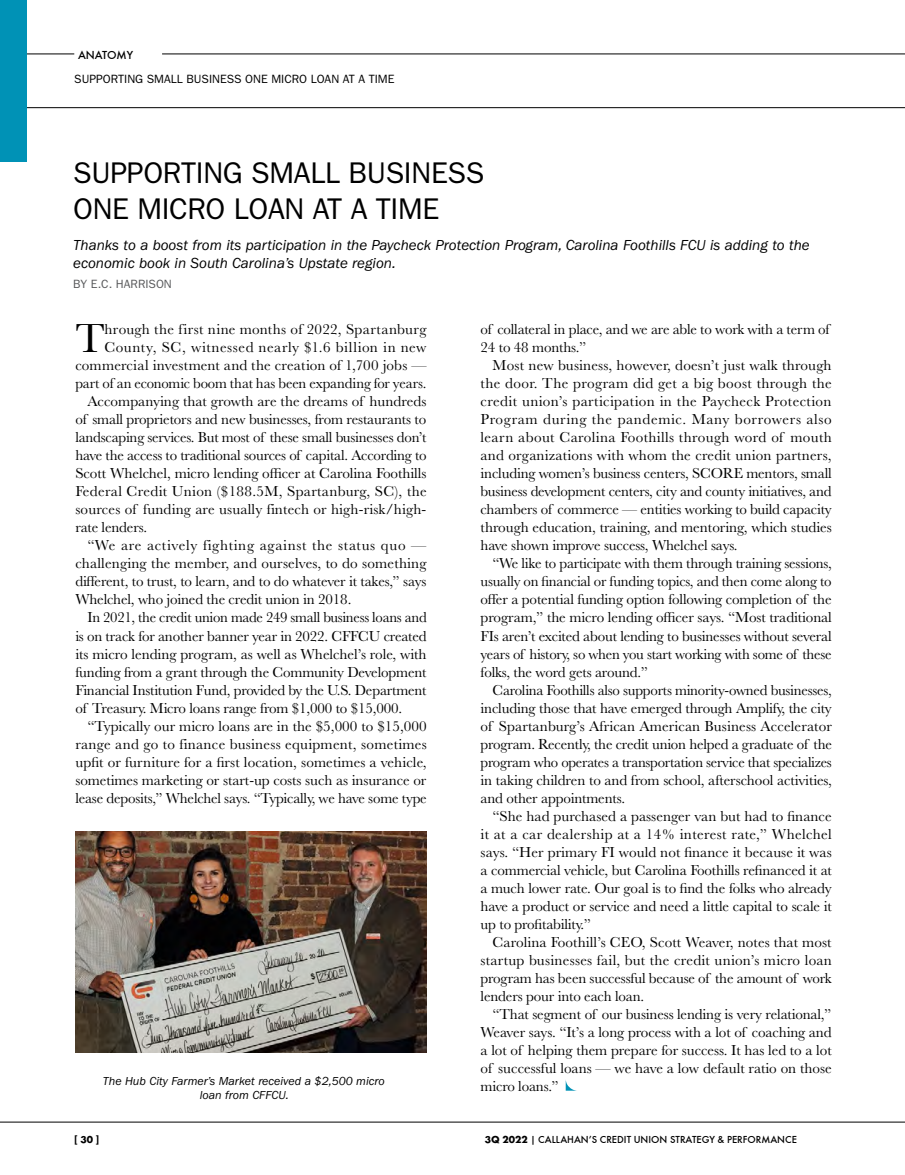
<style>
.page{position:relative;width:905px;height:1175px;background:#fff}
.page>*{position:absolute;margin:0;border:0;box-sizing:border-box;transform-origin:0 0}
.t1{font:42.15px "Baskerville MT Std";color:#000}
.t2{font:30px/36px "ITC Franklin Gothic Std";letter-spacing:-.01em;color:#000}
.t3{font:15px/18px "Baskerville MT Std";letter-spacing:-.01em;color:#000;text-align:justify}
.t4{font:italic 15px/18px "ITC Franklin Gothic Std";color:#000}
.t5{font:15px "Baskerville MT Std";letter-spacing:.015em;color:#000}
.t6{font:15px "Baskerville MT Std";letter-spacing:.01em;color:#000}
.t7{font:15px "Baskerville MT Std";letter-spacing:.02em;color:#000}
.t8{font:15px "Baskerville MT Std";letter-spacing:.045em;color:#000}
.t9{font:15px "Baskerville MT Std";letter-spacing:.035em;color:#000}
.t10{font:italic 12px/14.4px "ITC Franklin Gothic Std";color:#000;text-align:center}
.t11{font:12px "ITC Franklin Gothic Std";color:#000}
.t12{font:12px "ITC Franklin Gothic Std";color:#58595b}
.t13{font:12px "Futura T Medium";color:#000}
.t14{font:10.5px "Futura T Medium";color:#000}
.t15{font:10.5px "Futura T Bold";color:#000}
.s1{font-family:"Futura T Bold"}
</style>
<div class="page">
<hr style="left:0;top:1121px;width:904px;height:1px;background:#000">
<hr style="left:0;top:107px;width:904px;height:1px;background:#000">
<hr style="left:0;top:54px;width:74px;height:1px;background:#000">
<hr style="left:162px;top:54px;width:742px;height:1px;background:#000">
<div style="left:0;top:0;width:27px;height:162px;background:#0092b6"></div>
<img style="left:75px;top:831px;width:351px;height:221px">
<svg style="left:565px;top:1080px;width:9px;height:10px"></svg>
<p class="t13" style="left:78px;top:48px;width:57px">ANATOMY</p>
<p class="t11" style="left:74px;top:72px;width:97px">SUPPORTING SMALL</p>
<p class="t11" style="left:186px;top:72px;width:23px">BUSINESS</p>
<p class="t11" style="left:245px;top:72px;width:34px">ONE MICRO</p>
<p class="t11" style="left:311px;top:72px;width:15px">LOAN</p>
<p class="t11" style="left:343px;top:72px;width:52px">AT A TIME</p>
<h2 class="t2" style="left:73px;top:155px;width:413px">SUPPORTING SMALL BUSINESS<br>ONE M ICRO LOAN AT A TIM E</h2>
<p class="t4" style="left:73px;top:236px;width:738px">Thanks to a boost from its participation in the Paycheck Protection Program, Carolina Foothills FCU is adding to the economic book in South Carolina’s Upstate region.</p>
<p class="t12" style="left:73px;top:277px;width:100px">BY E.C. HARRISON</p>
<h1 class="t1" style="left:75px;top:314px;width:31px">T</h1>
<p class="t5" style="left:104px;top:321px;width:323px">hrough the first nine months of 2022, Spartanburg</p>
<p class="t3" style="left:480px;top:320px;width:350px">of collateral in place, and we are able to work with a term of<br>24 to 48 months.”</p>
<p class="t3" style="left:480px;top:356px;width:353px;text-indent:12px">Most new business, however, doesn’t just walk through the door. The program did get a big boost through the credit union’s participation in the Paycheck Protection Program during the pandemic. Many borrowers also learn about Carolina Foothills through word of mouth and organizations with whom the credit union partners, including women’s business centers, SCORE mentors, small business development centers, city and county initiatives, and chambers of commerce — entities working to build capacity through education, training, and mentoring, which studies have shown improve success, Whelchel says.</p>
<p class="t3" style="left:480px;top:554px;width:353px;text-indent:12px">“We like to participate with them through training sessions, usually on financial or funding topics, and then come along to offer a potential funding option following completion of the program,” the micro lending officer says. “Most traditional FIs aren’t excited about lending to businesses without several years of history, so when you start working with some of these folks, the word gets around.”</p>
<p class="t3" style="left:480px;top:680px;width:353px;text-indent:12px">Carolina Foothills also supports minority-owned businesses, including those that have emerged through Amplify, the city of Spartanburg’s African American Business Accelerator program. Recently, the credit union helped a graduate of the program who operates a transportation service that specializes in taking children to and from school, afterschool activities, and other appointments.</p>
<p class="t3" style="left:480px;top:806px;width:353px;text-indent:12px">“She had purchased a passenger van but had to finance it at a car dealership at a 14% interest rate,” Whelchel says. “Her primary FI would not finance it because it was a commercial vehicle, but Carolina Foothills refinanced it at a much lower rate. Our goal is to find the folks who already have a product or service and need a little capital to scale it up to profitability.”</p>
<p class="t3" style="left:480px;top:932px;width:353px;text-indent:12px">Carolina Foothill’s CEO, Scott Weaver, notes that most startup businesses fail, but the credit union’s micro loan program has been successful because of the amount of work lenders pour into each loan.</p>
<p class="t3" style="left:480px;top:1004px;width:353px;text-indent:12px">“That segment of our business lending is very relational,” Weaver says. “It’s a long process with a lot of coaching and a lot of helping them prepare for success. It has led to a lot of successful loans — we have a low default ratio on those micro loans.”</p>
<p class="t9" style="left:104px;top:339px;width:323px">County, SC, witnessed nearly $1.6 billion in new</p>
<p class="t3" style="left:75px;top:356px;width:352px">commercial investment and the creation of 1,700 jobs —</p>
<p class="t3" style="left:75px;top:374px;width:352px">part of an economic boom that has been expanding for years.</p>
<p class="t3" style="left:87px;top:392px;width:340px">Accompanying that growth are the dreams of hundreds</p>
<p class="t3" style="left:75px;top:410px;width:352px">of small proprietors and new businesses, from restaurants to</p>
<p class="t3" style="left:75px;top:428px;width:352px">landscaping services. But most of these small businesses don’t</p>
<p class="t3" style="left:75px;top:446px;width:353px">have the access to traditional sources of capital. According to</p>
<p class="t3" style="left:75px;top:464px;width:353px">Scott Whelchel, micro lending officer at Carolina Foothills</p>
<p class="t7" style="left:75px;top:483px;width:353px">Federal Credit Union ($188.5M, Spartanburg, SC), the</p>
<p class="t6" style="left:75px;top:501px;width:352px">sources of funding are usually fintech or high-risk/high-</p>
<p class="t3" style="left:75px;top:518px;width:73px">rate lenders.</p>
<p class="t8" style="left:87px;top:537px;width:340px">“We are actively fighting against the status quo —</p>
<p class="t5" style="left:75px;top:555px;width:353px">challenging the member, and ourselves, to do something</p>
<p class="t3" style="left:75px;top:572px;width:352px">different, to trust, to learn, and to do whatever it takes,” says</p>
<p class="t3" style="left:75px;top:590px;width:277px">Whelchel, who joined the credit union in 2018.</p>
<p class="t3" style="left:87px;top:608px;width:341px">In 2021, the credit union made 249 small business loans and</p>
<p class="t3" style="left:75px;top:626px;width:352px">is on track for another banner year in 2022. CFFCU created</p>
<p class="t3" style="left:75px;top:644px;width:353px">its micro lending program, as well as Whelchel’s role, with</p>
<p class="t3" style="left:75px;top:662px;width:353px">funding from a grant through the Community Development</p>
<p class="t3" style="left:75px;top:680px;width:353px">Financial Institution Fund, provided by the U.S. Department</p>
<p class="t3" style="left:75px;top:698px;width:328px">of Treasury. Micro loans range from $1,000 to $15,000.</p>
<p class="t3" style="left:87px;top:716px;width:341px">“Typically our micro loans are in the $5,000 to $15,000</p>
<p class="t5" style="left:75px;top:735px;width:353px">range and go to finance business equipment, sometimes</p>
<p class="t3" style="left:75px;top:752px;width:353px">upfit or furniture for a first location, sometimes a vehicle,</p>
<p class="t3" style="left:75px;top:770px;width:352px">sometimes marketing or start-up costs such as insurance or</p>
<p class="t3" style="left:75px;top:788px;width:353px">lease deposits,” Whelchel says. “Typically, we have some type</p>
<p class="t10" style="left:103px;top:1073px;width:283px">The Hub City Farmer’s Market received a $2,500 micro loan from CFFCU.</p>
<p class="t15" style="left:74px;top:1133px;width:26px">[ 30 ]</p>
<p class="t14" style="left:485px;top:1133px;width:313px"><span class="s1">3Q 2022</span> | CALLAHAN’S CREDIT UNION STRATEGY &amp; PERFORMANCE</p>
</div>
